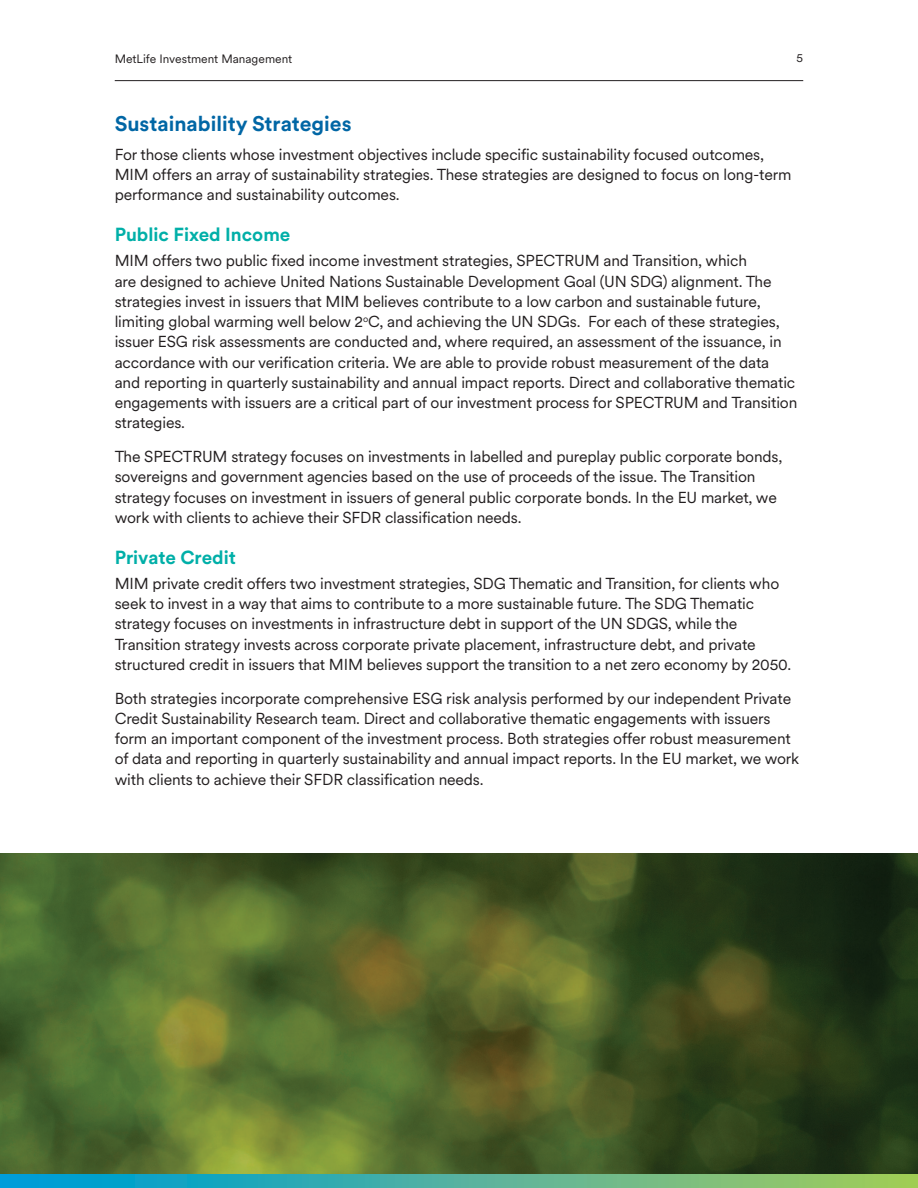
<style>
.page{position:relative;width:918px;height:1188px;background:#fff}
.page>*{position:absolute;margin:0;border:0;box-sizing:border-box;transform-origin:0 0}
.t1{font:700 21px "Met Life Circular";color:#0066a5}
.t2{font:700 18.75px "Met Life Circular";color:#00afa8}
.t3{font:15.75px/20.2px "Met Life Circular";letter-spacing:-.01em;color:#231f20}
.t4{font:12px "Met Life Circular";color:#231f20}
</style>
<div class="page">
<hr style="left:115px;top:80px;width:688px;height:1px;background:#231f20">
<img style="left:0;top:853px;width:918px;height:321px">
<svg style="left:0;top:1174px;width:918px;height:14px;background:#4db29d"></svg>
<p class="t4" style="left:115px;top:51px;width:179px">MetLife Investment Management</p>
<p class="t4" style="left:797px;top:50px;width:8px">5</p>
<h1 class="t1" style="left:115px;top:109px;width:238px">Sustainability Strategies</h1>
<p class="t3" style="left:115px;top:143px;width:678px">For those clients whose investment objectives include specific sustainability focused outcomes,<br>MIM offers an array of sustainability strategies. These strategies are designed to focus on long-term performance and sustainability outcomes.</p>
<p class="t2" style="left:115px;top:222px;width:177px">Public Fixed Income</p>
<p class="t3" style="left:115px;top:250px;width:684px">MIM offers two public fixed income investment strategies, SPECTRUM and Transition, which<br>are designed to achieve United Nations Sustainable Development Goal (UN SDG) alignment. The strategies invest in issuers that MIM believes contribute to a low carbon and sustainable future, limiting global warming well below 2<sup>o</sup>C, and achieving the UN SDGs. For each of these strategies, issuer ESG risk assessments are conducted and, where required, an assessment of the issuance, in accordance with our verification criteria. We are able to provide robust measurement of the data and reporting in quarterly sustainability and annual impact reports. Direct and collaborative thematic engagements with issuers are a critical part of our investment process for SPECTRUM and Transition strategies.</p>
<p class="t3" style="left:115px;top:446px;width:669px">The SPECTRUM strategy focuses on investments in labelled and pureplay public corporate bonds, sovereigns and government agencies based on the use of proceeds of the issue. The Transition strategy focuses on investment in issuers of general public corporate bonds. In the EU market, we work with clients to achieve their SFDR classification needs.</p>
<p class="t2" style="left:115px;top:545px;width:123px">Private Credit</p>
<p class="t3" style="left:115px;top:573px;width:678px">MIM private credit offers two investment strategies, SDG Thematic and Transition, for clients who seek to invest in a way that aims to contribute to a more sustainable future. The SDG Thematic strategy focuses on investments in infrastructure debt in support of the UN SDGS, while the Transition strategy invests across corporate private placement, infrastructure debt, and private structured credit in issuers that MIM believes support the transition to a net zero economy by 2050.</p>
<p class="t3" style="left:115px;top:687px;width:686px">Both strategies incorporate comprehensive ESG risk analysis performed by our independent Private Credit Sustainability Research team. Direct and collaborative thematic engagements with issuers form an important component of the investment process. Both strategies offer robust measurement of data and reporting in quarterly sustainability and annual impact reports. In the EU market, we work with clients to achieve their SFDR classification needs.</p>
</div>
